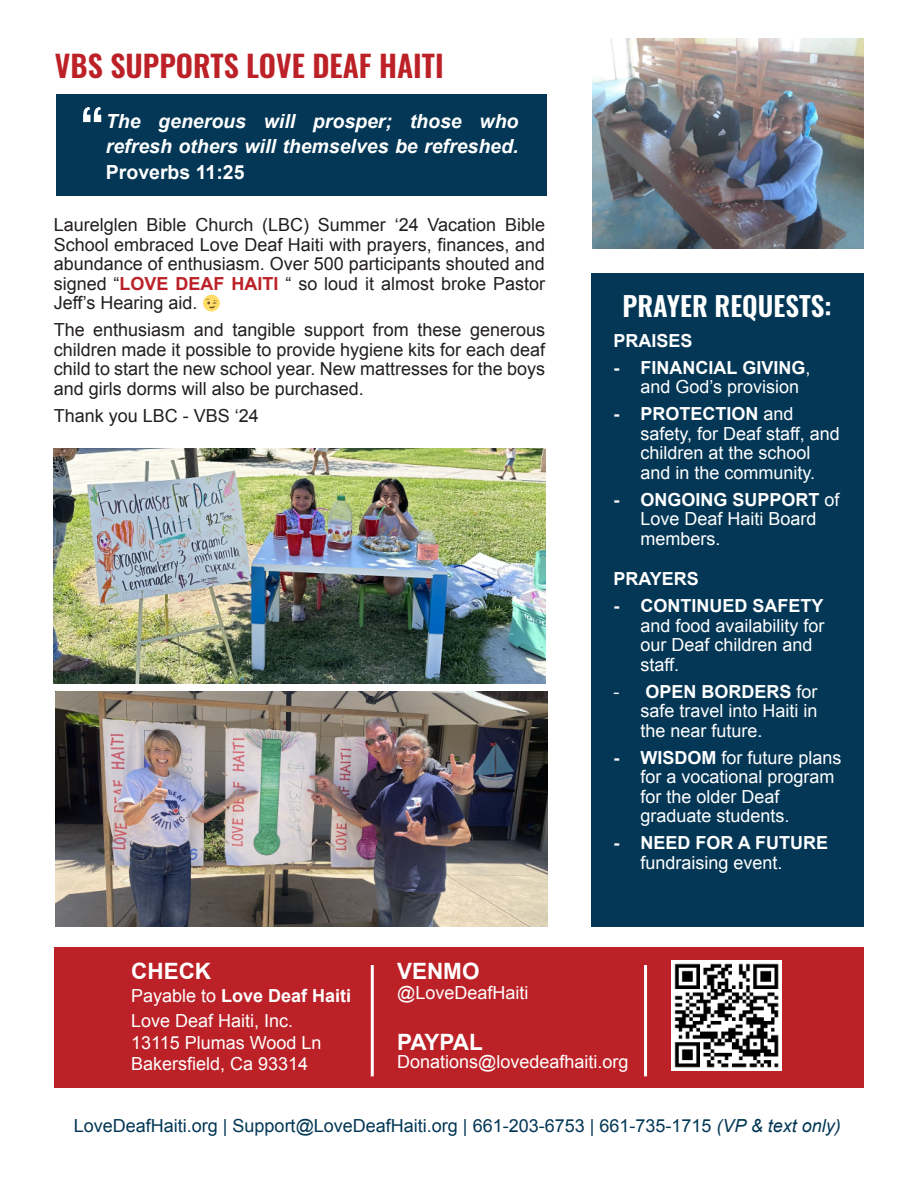
<style>
.page{position:relative;width:918px;height:1188px;background:#fff}
.page>*{position:absolute;margin:0;border:0;box-sizing:border-box;transform-origin:0 0}
.t1{font:600 54px "Oswald";color:#fff}
.t2{font:600 30px "Oswald";color:#bc2127}
.t3{font:600 27px "Oswald";color:#fff}
.t4{font:700 22.5px "Arial";color:#fff}
.t5{font:italic 700 19.5px/25.5px "Arial";color:#fff}
.t6{font:700 19.5px "Arial";color:#fff}
.t7{font:18px/19.5px "Arial";color:#fff}
.t8{font:18px/19.5px "Arial";color:#231f20;text-align:justify}
.t9{font:18px "Arial";color:#033755}
.t10{font:700 18px "Arial";color:#fff}
.s1{font-weight:700;color:#bc2127}
.s2{font-weight:700}
.s3{font-weight:400}
.s4{font-style:italic}
</style>
<div class="page">
<img style="left:592px;top:38px;width:271px;height:211px">
<img style="left:54px;top:448px;width:491px;height:236px">
<div style="left:54px;top:948px;width:810px;height:140px;background:#bc2127"></div>
<hr style="left:371px;top:965px;width:3px;height:111px;background:#fff">
<hr style="left:644px;top:965px;width:3px;height:111px;background:#fff">
<div style="left:591px;top:273px;width:272px;height:653px;background:#033755"></div>
<div style="left:56px;top:94px;width:490px;height:101px;background:#033755"></div>
<img style="left:672px;top:961px;width:110px;height:110px">
<img style="left:55px;top:692px;width:493px;height:234px">
<h2 class="t2" style="left:55px;top:50px;width:390px">VBS SUPPORTS LOVE DEAF HAITI</h2>
<h1 class="t1" style="left:82px;top:101px;width:24px">“</h1>
<p class="t5" style="left:106px;top:109px;width:414px">The generous will prosper; those who refresh others will themselves be refreshed.</p>
<p class="t6" style="left:106px;top:159px;width:140px">Proverbs 11:25</p>
<p class="t8" style="left:54px;top:216px;width:493px">Laurelglen Bible Church (LBC) Summer ‘24 Vacation Bible School embraced Love Deaf Haiti with prayers, finances, and abundance of enthusiasm. Over 500 participants shouted and signed “<span class="s1">LOVE DEAF HAITI</span> “ so loud it almost broke Pastor Jeff’s Hearing aid.</p>
<p class="t8" style="left:54px;top:320px;width:493px">The enthusiasm and tangible support from these generous children made it possible to provide hygiene kits for each deaf child to start the new school year. New mattresses for the boys and girls dorms will also be purchased.</p>
<p class="t8" style="left:54px;top:406px;width:207px">Thank you LBC - VBS ‘24</p>
<h3 class="t3" style="left:623px;top:292px;width:211px">PRAYER REQUESTS:</h3>
<p class="t10" style="left:613px;top:328px;width:81px">PRAISES</p>
<p class="t7" style="left:640px;top:358px;width:171px;text-indent:-27px"><span class="s2">- FINANCIAL GIVING</span>, and God’s provision</p>
<p class="t7" style="left:640px;top:404px;width:201px;text-indent:-27px"><span class="s2">- PROTECTION</span> and safety, for Deaf staff, and children at the school and in the community.</p>
<p class="t7" style="left:640px;top:490px;width:201px;text-indent:-27px"><span class="s2">- ONGOING SUPPORT</span> of<br>Love Deaf Haiti Board members.</p>
<p class="t10" style="left:613px;top:567px;width:87px">PRAYERS</p>
<p class="t10" style="left:613px;top:594px;width:212px">- CONTINUED SAFETY</p>
<p class="t7" style="left:640px;top:616px;width:186px">and food availability for our Deaf children and staff.</p>
<p class="t7" style="left:640px;top:682px;width:179px;text-align:justify;text-indent:-27px">- <span class="s2">OPEN BORDERS</span> for safe travel into Haiti in the near future.</p>
<p class="t7" style="left:640px;top:748px;width:203px;text-indent:-27px"><span class="s2">- WISDOM</span> for future plans for a vocational program for the older Deaf graduate students.</p>
<p class="t10" style="left:613px;top:831px;width:216px">- NEED FOR A FUTURE</p>
<p class="t7" style="left:640px;top:853px;width:144px">fundraising event.</p>
<p class="t4" style="left:131px;top:956px;width:81px">CHECK</p>
<p class="t7" style="left:131px;top:1010px;width:192px;line-height:21.6px">Love Deaf Haiti, Inc.<br>13115 Plumas Wood Ln<br>Bakersfield, Ca 93314</p>
<p class="t10" style="left:131px;top:984px;width:222px"><span class="s3">Payable to</span> Love Deaf Haiti</p>
<p class="t4" style="left:397px;top:956px;width:84px">VENMO</p>
<p class="t7" style="left:397px;top:984px;width:133px">@LoveDeafHaiti</p>
<p class="t4" style="left:397px;top:1027px;width:87px">PAYPAL</p>
<p class="t7" style="left:397px;top:1052px;width:233px">Donations@lovedeafhaiti.org</p>
<p class="t9" style="left:74px;top:1114px;width:769px">LoveDeafHaiti.org | Support@LoveDeafHaiti.org | 661-203-6753 | 661-735-1715 <span class="s4">(VP &amp; text only)</span></p>
</div>
